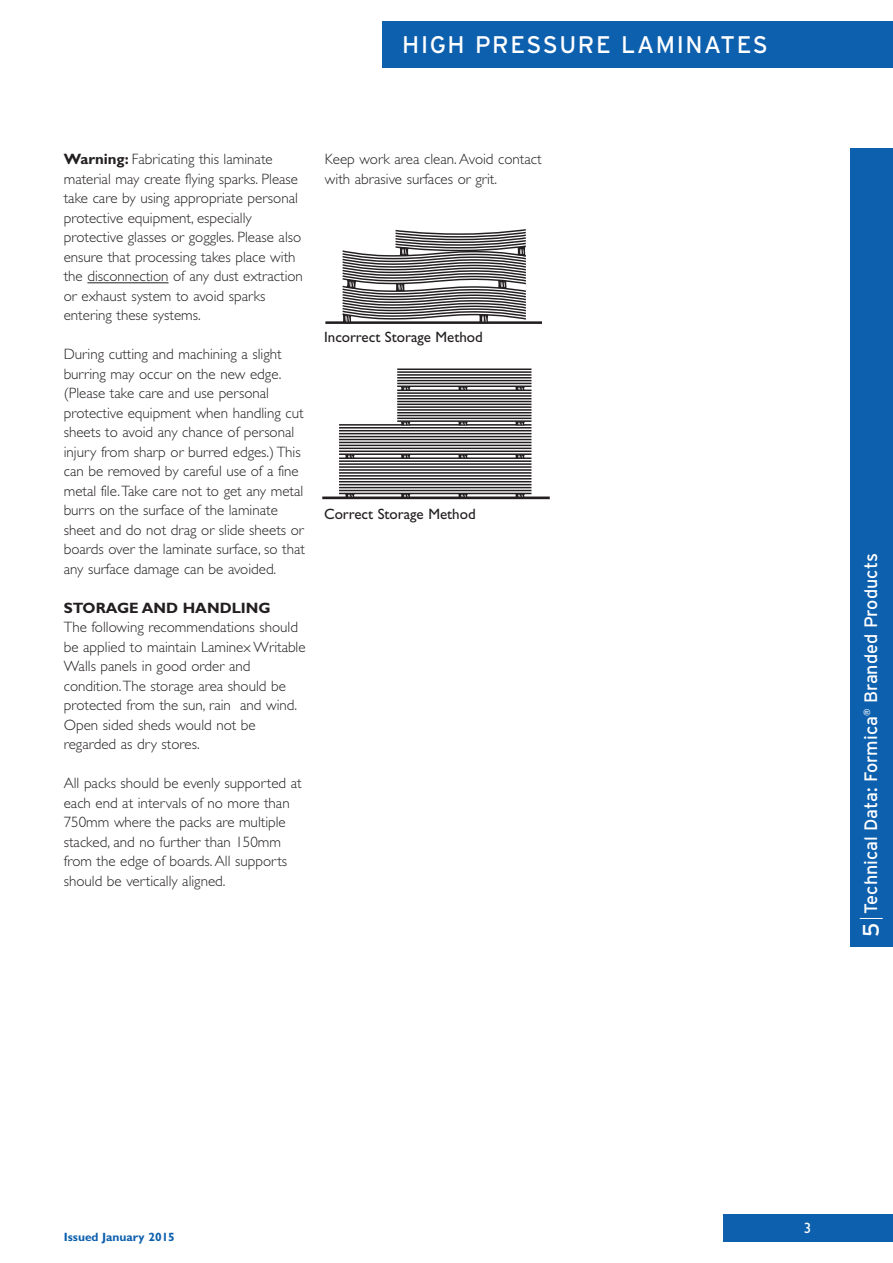
<style>
.page{position:relative;width:893px;height:1263px;background:#fff}
.page>*{position:absolute;margin:0;border:0;box-sizing:border-box;transform-origin:0 0}
.t1{font:24px "Interstate";letter-spacing:.065em;color:#fff}
.t2{font:22.5px "Interstate";color:#fff}
.t3{font:18px "Interstate";color:#fff}
.t4{font:300 15px/19.5px "Gill Sans";color:#231f20}
.t5{font:15px "Gill Sans";color:#231f20}
.t6{font:700 15px "Gill Sans";color:#231f20}
.t7{font:15px "Gill Sans";color:#fff}
.t8{font:700 12px "Gill Sans";color:#0d60ae}
.s1{font-weight:700}
</style>
<div class="page">
<hr style="left:87px;top:282px;width:82px;height:1px;background:#231f20">
<div style="left:723px;top:1215px;width:170px;height:27px;background:#0d60ae"></div>
<div style="left:383px;top:21px;width:510px;height:47px;background:#0d60ae"></div>
<div style="left:850px;top:149px;width:43px;height:798px;background:#0d60ae"></div>
<svg style="left:860px;top:918px;width:23px;height:1px"></svg>
<hr style="left:325px;top:321px;width:216px;height:3px;background:#231f20">
<svg style="left:341px;top:229px;width:186px;height:93px"></svg>
<svg style="left:322px;top:368px;width:228px;height:132px"></svg>
<hr style="left:397px;top:368px;width:134px;height:2px;background:#231f20">
<hr style="left:397px;top:371px;width:134px;height:2px;background:#231f20">
<hr style="left:397px;top:374px;width:134px;height:2px;background:#231f20">
<hr style="left:397px;top:377px;width:134px;height:1px;background:#231f20">
<hr style="left:397px;top:380px;width:134px;height:1px;background:#231f20">
<hr style="left:397px;top:383px;width:134px;height:1px;background:#231f20">
<hr style="left:397px;top:385px;width:134px;height:2px;background:#231f20">
<hr style="left:397px;top:389px;width:134px;height:2px;background:#231f20">
<hr style="left:397px;top:392px;width:134px;height:2px;background:#231f20">
<hr style="left:397px;top:395px;width:134px;height:2px;background:#231f20">
<hr style="left:397px;top:398px;width:134px;height:1px;background:#231f20">
<hr style="left:397px;top:401px;width:134px;height:1px;background:#231f20">
<hr style="left:397px;top:404px;width:134px;height:1px;background:#231f20">
<hr style="left:397px;top:406px;width:134px;height:2px;background:#231f20">
<hr style="left:397px;top:409px;width:134px;height:2px;background:#231f20">
<hr style="left:397px;top:412px;width:134px;height:1px;background:#231f20">
<hr style="left:397px;top:415px;width:134px;height:1px;background:#231f20">
<hr style="left:397px;top:418px;width:134px;height:1px;background:#231f20">
<hr style="left:397px;top:420px;width:134px;height:2px;background:#231f20">
<hr style="left:339px;top:424px;width:192px;height:2px;background:#231f20">
<hr style="left:339px;top:427px;width:192px;height:1px;background:#231f20">
<hr style="left:339px;top:430px;width:192px;height:1px;background:#231f20">
<hr style="left:339px;top:433px;width:192px;height:1px;background:#231f20">
<hr style="left:339px;top:436px;width:192px;height:1px;background:#231f20">
<hr style="left:339px;top:439px;width:192px;height:1px;background:#231f20">
<hr style="left:339px;top:442px;width:192px;height:1px;background:#231f20">
<hr style="left:339px;top:445px;width:192px;height:1px;background:#231f20">
<hr style="left:339px;top:448px;width:192px;height:1px;background:#231f20">
<hr style="left:339px;top:450px;width:192px;height:2px;background:#231f20">
<hr style="left:339px;top:453px;width:192px;height:2px;background:#231f20">
<hr style="left:339px;top:457px;width:192px;height:2px;background:#231f20">
<hr style="left:339px;top:460px;width:192px;height:2px;background:#231f20">
<hr style="left:339px;top:463px;width:192px;height:2px;background:#231f20">
<hr style="left:339px;top:466px;width:192px;height:2px;background:#231f20">
<hr style="left:339px;top:469px;width:192px;height:2px;background:#231f20">
<hr style="left:339px;top:472px;width:192px;height:2px;background:#231f20">
<hr style="left:339px;top:475px;width:192px;height:2px;background:#231f20">
<hr style="left:339px;top:478px;width:192px;height:1px;background:#231f20">
<hr style="left:339px;top:481px;width:192px;height:1px;background:#231f20">
<hr style="left:339px;top:484px;width:192px;height:1px;background:#231f20">
<hr style="left:339px;top:487px;width:192px;height:1px;background:#231f20">
<hr style="left:339px;top:490px;width:192px;height:1px;background:#231f20">
<hr style="left:339px;top:493px;width:192px;height:1px;background:#231f20">
<hr style="left:322px;top:496px;width:228px;height:3px;background:#231f20">
<svg style="left:401px;top:387px;width:10px;height:3px"></svg>
<svg style="left:458px;top:387px;width:10px;height:3px"></svg>
<svg style="left:515px;top:387px;width:10px;height:3px"></svg>
<svg style="left:401px;top:421px;width:10px;height:4px"></svg>
<svg style="left:458px;top:421px;width:10px;height:4px"></svg>
<svg style="left:515px;top:421px;width:10px;height:4px"></svg>
<svg style="left:401px;top:455px;width:10px;height:3px"></svg>
<svg style="left:458px;top:455px;width:10px;height:3px"></svg>
<svg style="left:515px;top:455px;width:10px;height:3px"></svg>
<svg style="left:401px;top:494px;width:10px;height:3px"></svg>
<svg style="left:345px;top:455px;width:10px;height:3px"></svg>
<svg style="left:345px;top:494px;width:10px;height:3px"></svg>
<svg style="left:458px;top:494px;width:10px;height:3px"></svg>
<svg style="left:515px;top:494px;width:10px;height:3px"></svg>
<h1 class="t1" style="left:402px;top:31px;width:367px">HIGH PRESSURE LAMINATES</h1>
<p class="t4" style="left:64px;top:151px;width:241px"><span class="s1">Warning:</span> Fabricating this laminate material may create flying sparks. Please take care by using appropriate personal protective equipment, especially protective glasses or goggles. Please also ensure that processing takes place with the disconnection of any dust extraction or exhaust system to avoid sparks entering these systems.</p>
<p class="t4" style="left:64px;top:346px;width:243px">During cutting and machining a slight burring may occur on the new edge. (Please take care and use personal protective equipment when handling cut sheets to avoid any chance of personal injury from sharp or burred edges.) This can be removed by careful use of a fine metal file.Take care not to get any metal burrs on the surface of the laminate sheet and do not drag or slide sheets or boards over the laminate surface, so that any surface damage can be avoided.</p>
<p class="t6" style="left:64px;top:602px;width:209px">STORAGE AND HANDLING</p>
<p class="t4" style="left:64px;top:619px;width:243px">The following recommendations should be applied to maintain Laminex Writable Walls panels in good order and condition.The storage area should be protected from the sun, rain and wind.<br>Open sided sheds would not be regarded as dry stores.</p>
<p class="t4" style="left:64px;top:775px;width:239px">All packs should be evenly supported at each end at intervals of no more than 750mm where the packs are multiple stacked, and no further than 150mm from the edge of boards. All supports should be vertically aligned.</p>
<p class="t4" style="left:325px;top:151px;width:218px">Keep work area clean. Avoid contact with abrasive surfaces or grit.</p>
<p class="t5" style="left:324px;top:331px;width:160px">Incorrect Storage Method</p>
<p class="t5" style="left:324px;top:508px;width:153px">Correct Storage Method</p>
<p class="t3" style="left:860px;top:913px;width:362px;rotate:-90deg">Technical Data: Formica<sup>®</sup> Branded Products</p>
<h2 class="t2" style="left:858px;top:936px;width:16px;rotate:-90deg">5</h2>
<p class="t8" style="left:64px;top:1233px;width:113px">Issued January 2015</p>
<p class="t7" style="left:804px;top:1222px;width:9px">3</p>
</div>
